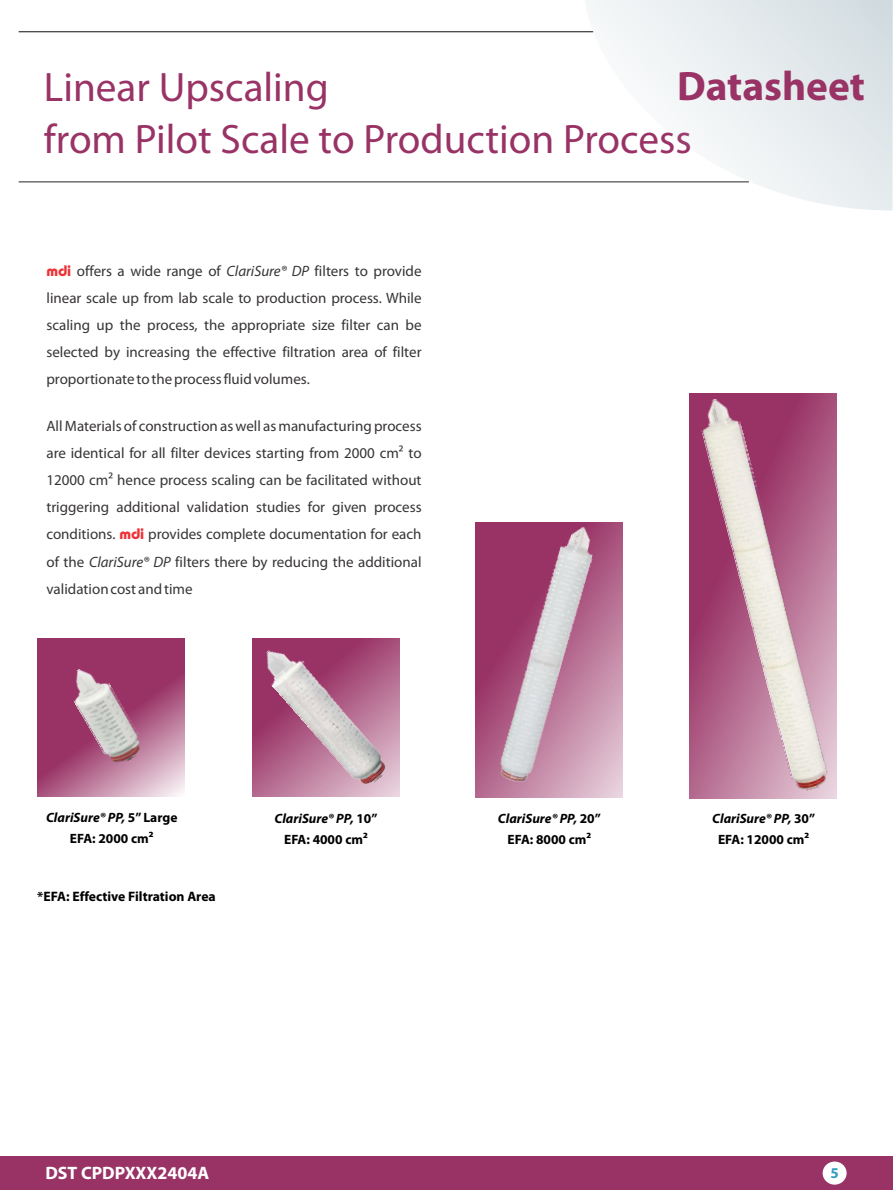
<style>
.page{position:relative;width:893px;height:1191px;background:#fff}
.page>*{position:absolute;margin:0;border:0;box-sizing:border-box;transform-origin:0 0}
.t1{font:41.25px/52.5px "Myriad Pro";color:#936}
.t2{font:700 41.25px "Myriad Pro";color:#936}
.t3{font:700 18px "Myriad Pro";color:#fff}
.t4{font:15px/27.2px "Myriad Pro";color:#373435;text-align:justify}
.t5{font:700 15px "Myriad Pro";color:#329dbe}
.t6{font:700 13.65px "Myriad Pro";color:#000}
.t7{font:700 13.5px/20.9px "Myriad Pro";color:#000;text-align:center}
.s1{font-family:"Dyname Black SSK";color:#ed3237}
.s2{font-style:italic}
</style>
<div class="page">
<hr style="left:19px;top:181px;width:730px;height:1px;background:#373435">
<hr style="left:19px;top:31px;width:574px;height:1px;background:#373435">
<svg style="left:584px;top:0;width:309px;height:210px"></svg>
<div style="left:0;top:1156px;width:892px;height:33px;background:#936"></div>
<div style="left:823px;top:1161px;width:24px;height:23px;background:#fff;border-radius:50%"></div>
<svg style="left:38px;top:638px;width:147px;height:158px;background:#ae5d85"></svg>
<img style="left:62px;top:660px;width:85px;height:108px">
<svg style="left:252px;top:638px;width:147px;height:158px;background:#c389a6"></svg>
<img style="left:254px;top:638px;width:139px;height:151px">
<img style="left:475px;top:522px;width:148px;height:276px">
<svg style="left:690px;top:393px;width:147px;height:405px;background:#b3678d"></svg>
<img style="left:695px;top:395px;width:139px;height:397px">
<h1 class="t2" style="left:677px;top:69px;width:189px">Datasheet</h1>
<h1 class="t1" style="left:44px;top:64px;width:649px">Linear Upscaling<br>from Pilot Scale to Production Process</h1>
<p class="t4" style="left:46px;top:258px;width:377px"><span class="s1">mdi</span> offers a wide range of <span class="s2">ClariSure® DP</span> filters to provide linear scale up from lab scale to production process. While scaling up the process, the appropriate size filter can be selected by increasing the effective filtration area of filter proportionate to the process fluid volumes.</p>
<p class="t4" style="left:46px;top:413px;width:377px">All Materials of construction as well as manufacturing process are identical for all filter devices starting from 2000 cm² to 12000 cm² hence process scaling can be facilitated without triggering additional validation studies for given process conditions. <span class="s1">mdi</span> provides complete documentation for each of the <span class="s2">ClariSure® DP</span> filters there by reducing the additional validation cost and time</p>
<p class="t7" style="left:46px;top:808px;width:133px"><span class="s2">ClariSure® PP,</span> 5” Large<br>EFA: 2000 cm²</p>
<p class="t7" style="left:275px;top:809px;width:104px"><span class="s2">ClariSure® PP,</span> 10”<br>EFA: 4000 cm²</p>
<p class="t6" style="left:37px;top:890px;width:180px">*EFA: Effective Filtration Area</p>
<p class="t7" style="left:498px;top:809px;width:104px"><span class="s2">ClariSure® PP,</span> 20”<br>EFA: 8000 cm²</p>
<p class="t7" style="left:712px;top:809px;width:104px"><span class="s2">ClariSure® PP,</span> 30”<br>EFA: 12000 cm²</p>
<p class="t3" style="left:45px;top:1165px;width:165px">DST CPDPXXX2404A</p>
<p class="t5" style="left:830px;top:1166px;width:10px">5</p>
</div>
